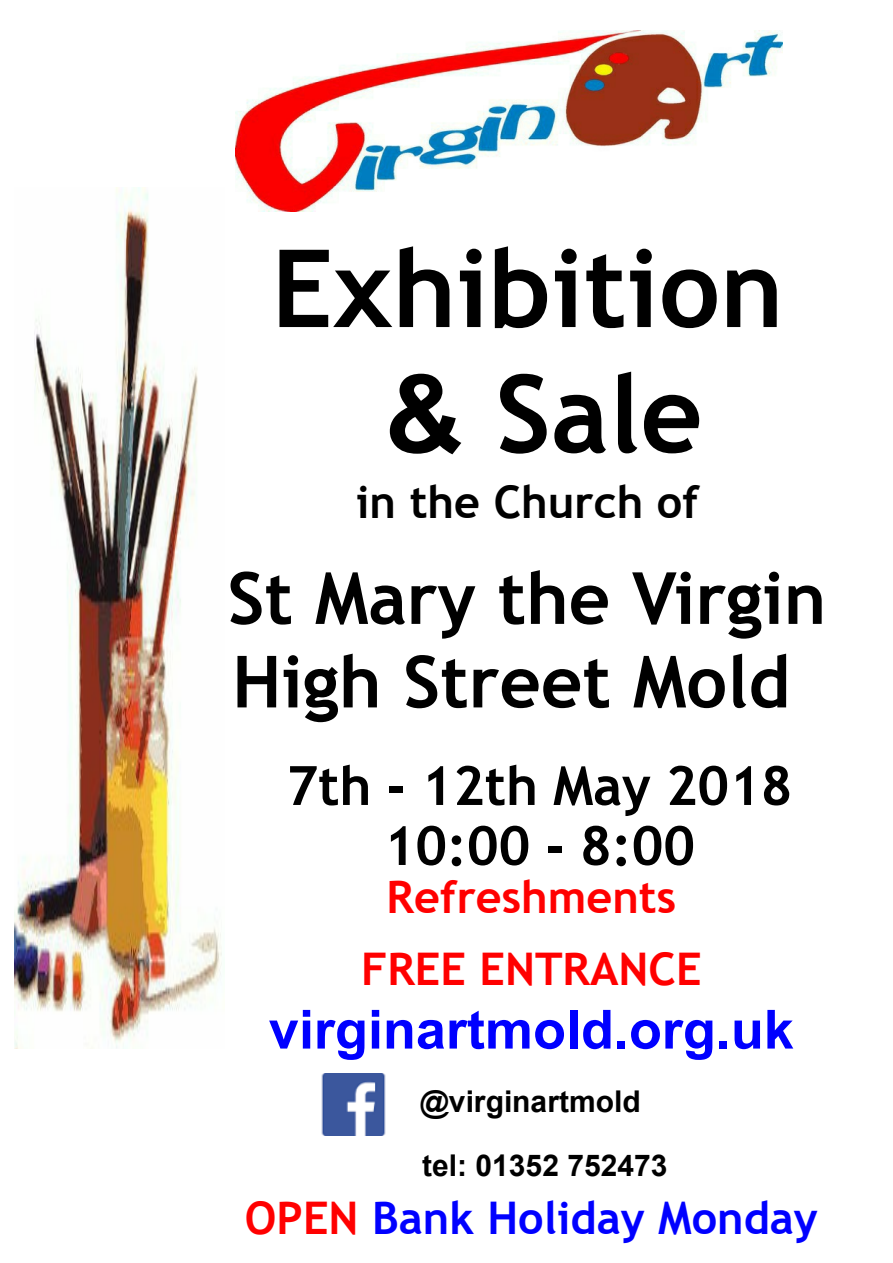
<style>
.page{position:relative;width:893px;height:1263px;background:#fff}
.page>*{position:absolute;margin:0;border:0;box-sizing:border-box;transform-origin:0 0}
.t1{font:700 108px/125.2px "Trebuchet MS";color:#000;text-align:center}
.t2{font:700 72px/83.6px "Trebuchet MS";color:#000}
.t3{font:700 54px/60px "Trebuchet MS";color:#000;text-align:center}
.t4{font:700 54px "Arial";color:#00f}
.t5{font:700 45px/72px "Trebuchet MS";color:#f00;text-align:center}
.t6{font:700 45px "Trebuchet MS";color:#00f}
.t7{font:700 45px "Trebuchet MS";color:#000}
.t8{font:700 30px/63.9px "Arial";color:#000}
.s1{font-family:"Arial"}
.s2{color:#f00}
</style>
<div class="page">
<img style="left:321px;top:1074px;width:65px;height:62px">
<img style="left:236px;top:30px;width:547px;height:181px">
<img style="left:14px;top:187px;width:208px;height:861px">
<h1 class="t1" style="left:272px;top:236px;width:514px">Exhibition <span class="s1">&amp;</span> Sale</h1>
<p class="t7" style="left:356px;top:485px;width:344px">in the Church of</p>
<p class="t2" style="left:228px;top:563px;width:600px">St Mary the Virgin<br>High Street Mold</p>
<p class="t3" style="left:286px;top:760px;width:508px">7th - 12th May 2018<br>10:00 - 8:00</p>
<p class="t5" style="left:361px;top:865px;width:342px">Refreshments<br>FREE ENTRANCE</p>
<p class="t4" style="left:269px;top:1009px;width:526px">virginartmold.org.uk</p>
<p class="t8" style="left:420px;top:1073px;width:249px">@virginartmold tel: 01352 752473</p>
<p class="t6" style="left:245px;top:1201px;width:574px"><span class="s2">OPEN</span> Bank Holiday Monday</p>
</div>
